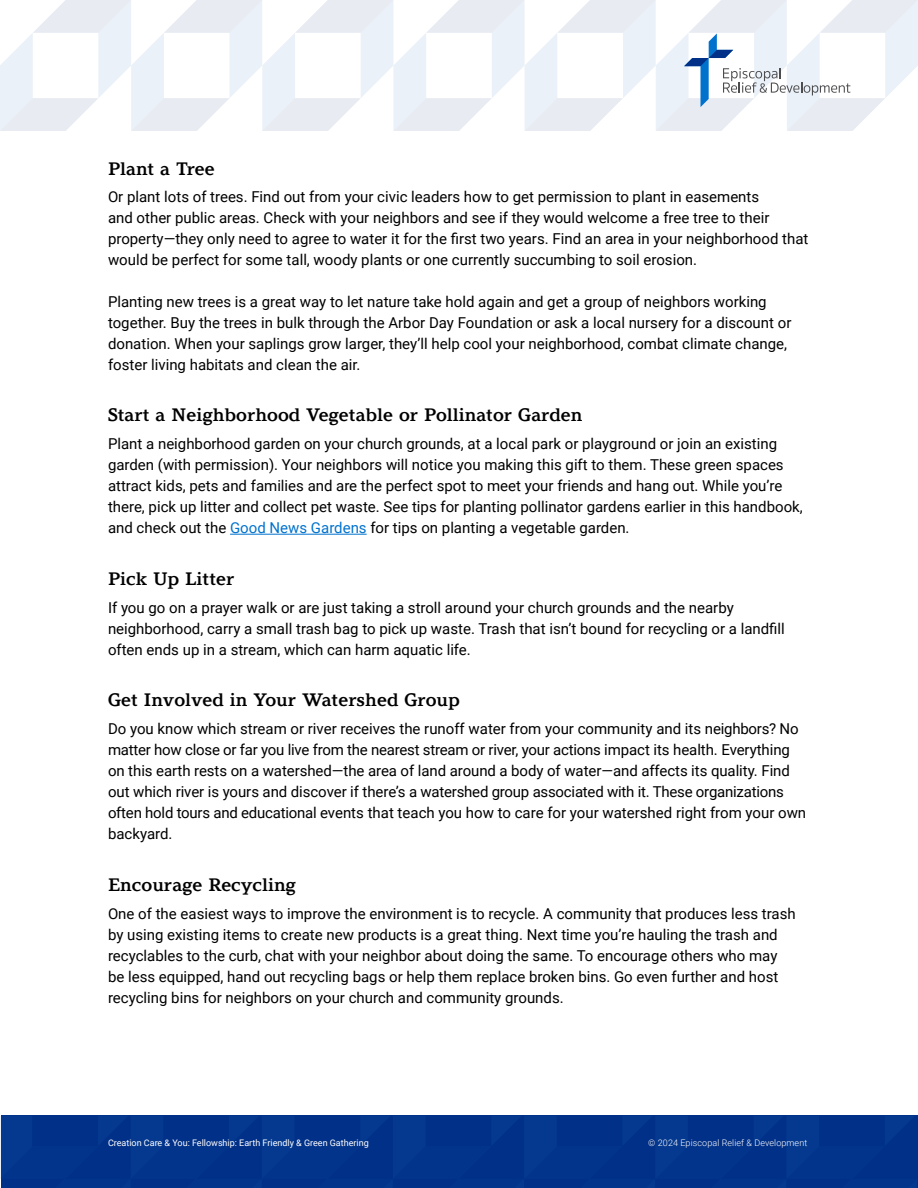
<style>
.page{position:relative;width:918px;height:1188px;background:#fff}
.page>*{position:absolute;margin:0;border:0;box-sizing:border-box;transform-origin:0 0}
.t1{font:700 18px "Argesta Text";color:#000}
.t2{font:15px/21px "Roboto";color:#000}
.t3{font:9px "Roboto";color:#fff}
.t4{font:300 9px "Roboto";letter-spacing:.01em;color:#fff}
.s1{color:#0072ce}
</style>
<div class="page">
<div style="left:0;top:1116px;width:917px;height:72px;background:#03348c"></div>
<svg style="left:0;top:0;width:918px;height:131px"></svg>
<hr style="left:230px;top:534px;width:137px;height:1px;background:#0072ce">
<p class="t1" style="left:108px;top:157px;width:108px">Plant a Tree</p>
<p class="t2" style="left:108px;top:186px;width:702px">Or plant lots of trees. Find out from your civic leaders how to get permission to plant in easements<br>and other public areas. Check with your neighbors and see if they would welcome a free tree to their property—they only need to agree to water it for the first two years. Find an area in your neighborhood that would be perfect for some tall, woody plants or one currently succumbing to soil erosion.</p>
<p class="t2" style="left:108px;top:290px;width:685px">Planting new trees is a great way to let nature take hold again and get a group of neighbors working together. Buy the trees in bulk through the Arbor Day Foundation or ask a local nursery for a discount or donation. When your saplings grow larger, they’ll help cool your neighborhood, combat climate change, foster living habitats and clean the air.</p>
<p class="t1" style="left:108px;top:404px;width:476px">Start a Neighborhood Vegetable or Pollinator Garden</p>
<p class="t2" style="left:108px;top:433px;width:696px">Plant a neighborhood garden on your church grounds, at a local park or playground or join an existing garden (with permission). Your neighbors will notice you making this gift to them. These green spaces attract kids, pets and families and are the perfect spot to meet your friends and hang out. While you’re there, pick up litter and collect pet waste. See tips for planting pollinator gardens earlier in this handbook, and check out the <span class="s1">Good News Gardens</span> for tips on planting a vegetable garden.</p>
<p class="t1" style="left:108px;top:568px;width:128px">Pick Up Litter</p>
<p class="t2" style="left:108px;top:596px;width:678px">If you go on a prayer walk or are just taking a stroll around your church grounds and the nearby neighborhood, carry a small trash bag to pick up waste. Trash that isn’t bound for recycling or a landfill often ends up in a stream, which can harm aquatic life.</p>
<p class="t1" style="left:108px;top:689px;width:353px">Get Involved in Your Watershed Group</p>
<p class="t2" style="left:108px;top:718px;width:700px">Do you know which stream or river receives the runoff water from your community and its neighbors? No matter how close or far you live from the nearest stream or river, your actions impact its health. Everything on this earth rests on a watershed—the area of land around a body of water—and affects its quality. Find out which river is yours and discover if there’s a watershed group associated with it. These organizations often hold tours and educational events that teach you how to care for your watershed right from your own backyard.</p>
<p class="t1" style="left:108px;top:874px;width:190px">Encourage Recycling</p>
<p class="t2" style="left:108px;top:902px;width:689px">One of the easiest ways to improve the environment is to recycle. A community that produces less trash by using existing items to create new products is a great thing. Next time you’re hauling the trash and recyclables to the curb, chat with your neighbor about doing the same. To encourage others who may be less equipped, hand out recycling bags or help them replace broken bins. Go even further and host recycling bins for neighbors on your church and community grounds.</p>
<p class="t3" style="left:108px;top:1136px;width:262px">Creation Care &amp; You: Fellowship: Earth Friendly &amp; Green Gathering</p>
<p class="t4" style="left:648px;top:1136px;width:160px">© 2024 Episcopal Relief &amp; Development</p>
</div>
